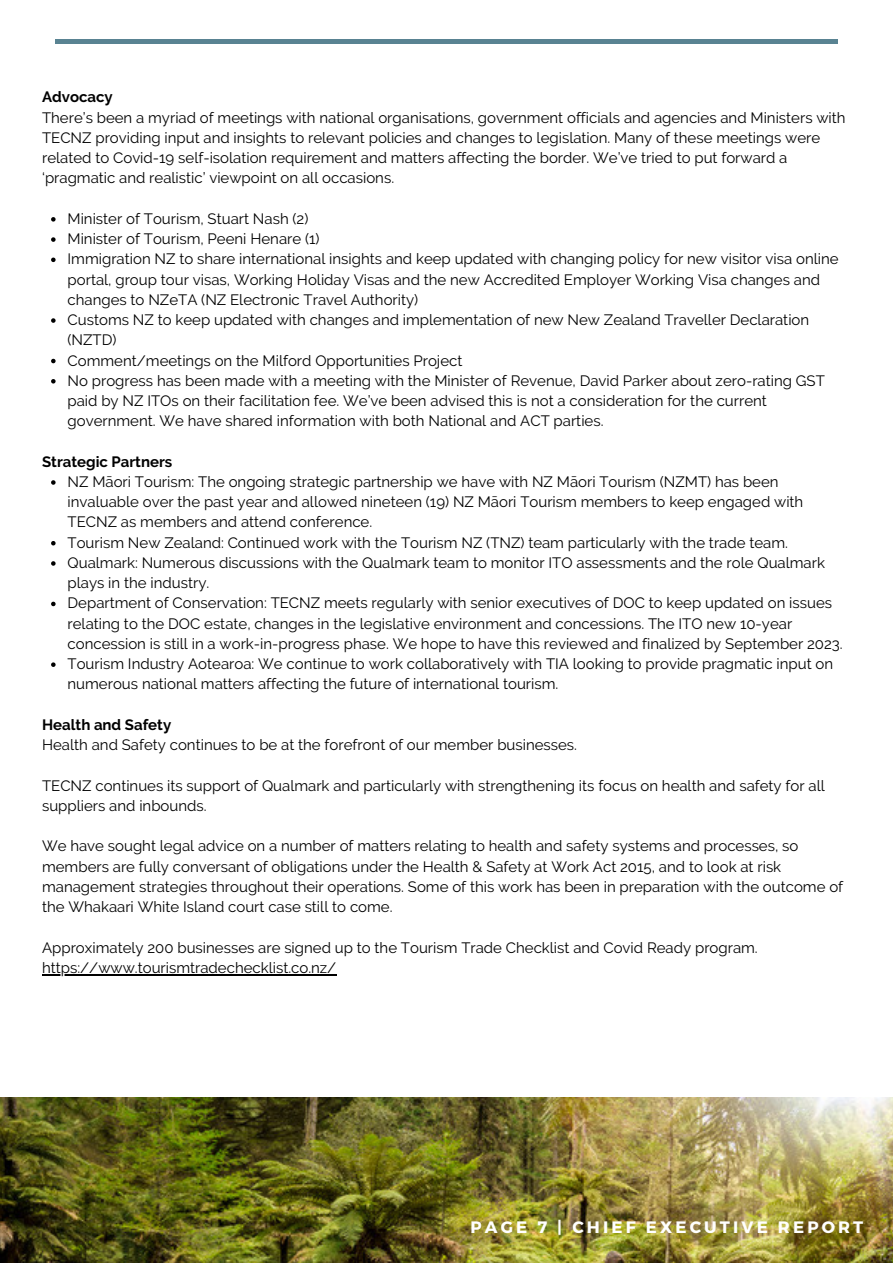
<style>
.page{position:relative;width:893px;height:1264px;background:#fff}
.page>*{position:absolute;margin:0;border:0;box-sizing:border-box;transform-origin:0 0}
.t1{font:700 16.5px "Montserrat";letter-spacing:.19em;color:#fff}
.t2{font:15px/20.2px "Raleway";color:#000}
.t3{font:700 15px "Raleway";color:#000}
</style>
<div class="page">
<img style="left:0;top:1097px;width:892px;height:165px">
<hr style="left:55px;top:40px;width:782px;height:3px;background:#598392">
<svg style="left:51px;top:217px;width:5px;height:4px"></svg>
<svg style="left:51px;top:237px;width:5px;height:5px"></svg>
<svg style="left:51px;top:257px;width:5px;height:5px"></svg>
<svg style="left:51px;top:318px;width:5px;height:5px"></svg>
<svg style="left:51px;top:359px;width:5px;height:4px"></svg>
<svg style="left:51px;top:379px;width:5px;height:4px"></svg>
<svg style="left:51px;top:480px;width:5px;height:5px"></svg>
<svg style="left:51px;top:541px;width:5px;height:4px"></svg>
<svg style="left:51px;top:561px;width:5px;height:4px"></svg>
<svg style="left:51px;top:601px;width:5px;height:5px"></svg>
<svg style="left:51px;top:662px;width:5px;height:5px"></svg>
<hr style="left:42px;top:973px;width:294px;height:2px;background:#000">
<p class="t3" style="left:42px;top:88px;width:72px">Advocacy</p>
<p class="t2" style="left:42px;top:107px;width:805px">There’s been a myriad of meetings with national organisations, government officials and agencies and Ministers with TECNZ providing input and insights to relevant policies and changes to legislation. Many of these meetings were related to Covid-19 self-isolation requirement and matters affecting the border. We’ve tried to put forward a ‘pragmatic and realistic’ viewpoint on all occasions.</p>
<p class="t2" style="left:68px;top:208px;width:242px">Minister of Tourism, Stuart Nash (2)</p>
<p class="t2" style="left:68px;top:229px;width:253px">Minister of Tourism, Peeni Henare (1)</p>
<p class="t2" style="left:68px;top:249px;width:772px">Immigration NZ to share international insights and keep updated with changing policy for new visitor visa online portal, group tour visas, Working Holiday Visas and the new Accredited Employer Working Visa changes and changes to NZeTA (NZ Electronic Travel Authority)</p>
<p class="t2" style="left:68px;top:309px;width:743px">Customs NZ to keep updated with changes and implementation of new New Zealand Traveller Declaration (NZTD)</p>
<p class="t2" style="left:68px;top:350px;width:396px">Comment/meetings on the Milford Opportunities Project</p>
<p class="t2" style="left:68px;top:370px;width:758px">No progress has been made with a meeting with the Minister of Revenue, David Parker about zero-rating GST paid by NZ ITOs on their facilitation fee. We’ve been advised this is not a consideration for the current government. We have shared information with both National and ACT parties.</p>
<p class="t3" style="left:42px;top:452px;width:132px">Strategic Partners</p>
<p class="t2" style="left:68px;top:471px;width:737px">NZ Māori Tourism: The ongoing strategic partnership we have with NZ Māori Tourism (NZMT) has been invaluable over the past year and allowed nineteen (19) NZ Māori Tourism members to keep engaged with<br>TECNZ as members and attend conference.</p>
<p class="t2" style="left:68px;top:532px;width:721px">Tourism New Zealand: Continued work with the Tourism NZ (TNZ) team particularly with the trade team.</p>
<p class="t2" style="left:68px;top:552px;width:758px">Qualmark: Numerous discussions with the Qualmark team to monitor ITO assessments and the role Qualmark plays in the industry.</p>
<p class="t2" style="left:68px;top:593px;width:776px">Department of Conservation: TECNZ meets regularly with senior executives of DOC to keep updated on issues relating to the DOC estate, changes in the legislative environment and concessions. The ITO new 10-year concession is still in a work-in-progress phase. We hope to have this reviewed and finalized by September 2023.</p>
<p class="t2" style="left:68px;top:653px;width:767px">Tourism Industry Aotearoa: We continue to work collaboratively with TIA looking to provide pragmatic input on numerous national matters affecting the future of international tourism.</p>
<p class="t3" style="left:42px;top:715px;width:131px">Health and Safety</p>
<p class="t2" style="left:42px;top:734px;width:536px">Health and Safety continues to be at the forefront of our member businesses.</p>
<p class="t2" style="left:42px;top:775px;width:784px">TECNZ continues its support of Qualmark and particularly with strengthening its focus on health and safety for all suppliers and inbounds.</p>
<p class="t2" style="left:42px;top:836px;width:802px">We have sought legal advice on a number of matters relating to health and safety systems and processes, so members are fully conversant of obligations under the Health &amp; Safety at Work Act 2015, and to look at risk management strategies throughout their operations. Some of this work has been in preparation with the outcome of the Whakaari White Island court case still to come.</p>
<p class="t2" style="left:42px;top:937px;width:717px">Approximately 200 businesses are signed up to the Tourism Trade Checklist and Covid Ready program. https://www.tourismtradechecklist.co.nz/</p>
<p class="t1" style="left:470px;top:1216px;width:394px">PAGE 7 | CHIEF EXECUTIVE REPORT</p>
</div>
